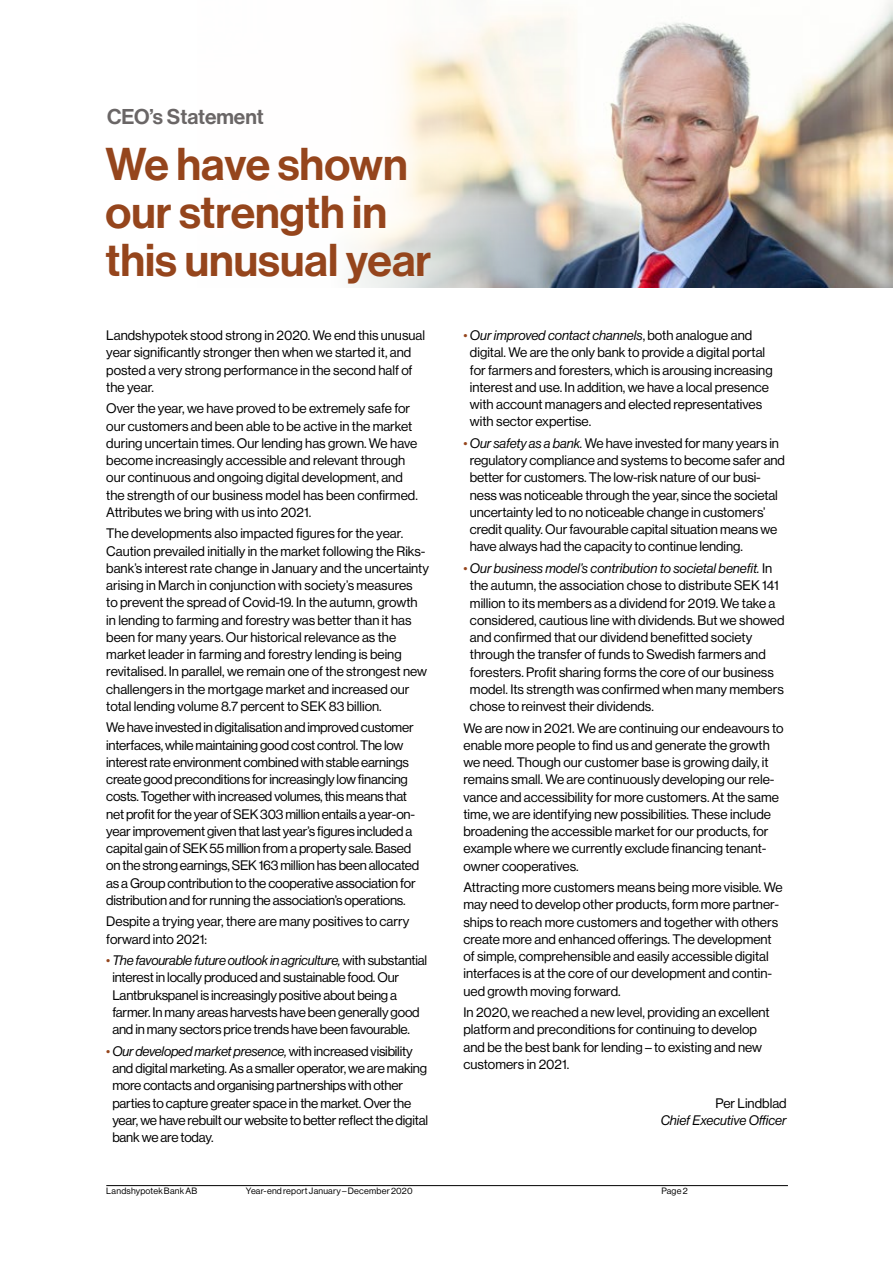
<style>
.page{position:relative;width:893px;height:1263px;background:#fff}
.page>*{position:absolute;margin:0;border:0;box-sizing:border-box;transform-origin:0 0}
.t1{font:45px/48px "N Haas Grotesk DS Std 65 Md";color:#95451c}
.t2{font:21px "N Haas Grotesk DS Std 65 Md";letter-spacing:-.005em;color:#6a6666}
.t3{font:13.5px/17.2px "N Haas Grotesk DS Std 55 Rg";color:#000}
.t4{font:13.5px "N Haas Grotesk DS Std 56 It";letter-spacing:-.01em;color:#000}
.t5{font:9px "N Haas Grotesk DS Std 55 Rg";letter-spacing:.02em;color:#000}
.s1{font-family:"N Haas Grotesk DS Std 55 Rg";color:#95451c}
.s2{font-family:"N Haas Grotesk DS Std 55 Rg"}
.s3{color:#95451c}
.s4{font-family:"N Haas Grotesk DS Std 56 It"}
</style>
<div class="page">
<hr style="left:106px;top:1185px;width:682px;height:1px;background:#000">
<img style="left:356px;top:0;width:537px;height:287px">
<h2 class="t2" style="left:107px;top:104px;width:158px">CEO’s Statement</h2>
<h1 class="t1" style="left:106px;top:141px;width:327px">We have shown our strength in this unusual year</h1>
<p class="t3" style="left:106px;top:327px;width:320px">Landshypotek stood strong in 2020. We end this unusual year significantly stronger then when we started it, and posted a very strong performance in the second half of the year.</p>
<p class="t3" style="left:106px;top:400px;width:313px">Over the year, we have proved to be extremely safe for our customers and been able to be active in the market during uncertain times. Our lending has grown. We have become increasingly accessible and relevant through our continuous and ongoing digital development, and the strength of our business model has been confirmed.<br>Attributes we bring with us into 2021.</p>
<p class="t3" style="left:106px;top:525px;width:324px">The developments also impacted figures for the year.<br>Caution prevailed initially in the market following the Riks&shy;bank’s interest rate change in January and the uncertainty arising in March in conjunction with society’s measures<br>to prevent the spread of Covid-19. In the autumn, growth in lending to farming and forestry was better than it has been for many years. Our historical relevance as the market leader in farming and forestry lending is being revitalised. In parallel, we remain one of the strongest new challengers in the mortgage market and increased our total lending volume 8.7 percent to SEK 83 billion.</p>
<p class="t3" style="left:106px;top:719px;width:314px">We have invested in digitalisation and improved customer interfaces, while maintaining good cost control. The low interest rate environment combined with stable earnings create good preconditions for increasingly low financing costs. Together with increased volumes, this means that net profit for the year of SEK 303 million entails a year-on&shy;year improvement given that last year’s figures included a capital gain of SEK 55 million from a property sale. Based on the strong earnings, SEK 163 million has been allocated as a Group contribution to the cooperative association for distribution and for running the association’s operations.</p>
<p class="t3" style="left:106px;top:913px;width:305px">Despite a trying year, there are many positives to carry forward into 2021:</p>
<p class="t4" style="left:106px;top:953px;width:322px"><span class="s1">•</span> The favourable future outlook in agriculture, <span class="s2">with substantial</span></p>
<p class="t3" style="left:112px;top:969px;width:309px">interest in locally produced and sustainable food. Our Lantbrukspanel is increasingly positive about being a farmer. In many areas harvests have been generally good and in many sectors price trends have been favourable.</p>
<p class="t4" style="left:106px;top:1043px;width:308px"><span class="s1">•</span> Our developed market presence, <span class="s2">with increased visibility</span></p>
<p class="t3" style="left:112px;top:1060px;width:317px">and digital marketing. As a smaller operator, we are making more contacts and organising partnerships with other parties to capture greater space in the market. Over the year, we have rebuilt our website to better reflect the digital bank we are today.</p>
<p class="t4" style="left:463px;top:328px;width:290px"><span class="s1">•</span> Our improved contact channels<span class="s2">, both analogue and</span></p>
<p class="t3" style="left:470px;top:344px;width:304px">digital. We are the only bank to provide a digital portal for farmers and foresters, which is arousing increasing interest and use. In addition, we have a local presence with account managers and elected representatives with sector expertise.</p>
<p class="t3" style="left:470px;top:435px;width:317px;text-indent:-6px"><span class="s3">•</span> <span class="s4">Our safety as a bank.</span> We have invested for many years in regulatory compliance and systems to become safer and better for customers. The low-risk nature of our busi&shy;ness was noticeable through the year, since the societal uncertainty led to no noticeable change in customers’ credit quality. Our favourable capital situation means we have always had the capacity to continue lending.</p>
<p class="t4" style="left:463px;top:561px;width:310px"><span class="s1">•</span> Our business model’s contribution to societal benefit. <span class="s2">In</span></p>
<p class="t3" style="left:470px;top:577px;width:316px">the autumn, the association chose to distribute SEK 141 million to its members as a dividend for 2019. We take a considered, cautious line with dividends. But we showed and confirmed that our dividend benefitted society through the transfer of funds to Swedish farmers and foresters. Profit sharing forms the core of our business model. Its strength was confirmed when many members chose to reinvest their dividends.</p>
<p class="t3" style="left:463px;top:719px;width:322px">We are now in 2021. We are continuing our endeavours to enable more people to find us and generate the growth we need. Though our customer base is growing daily, it remains small. We are continuously developing our rele&shy;vance and accessibility for more customers. At the same time, we are identifying new possibilities. These include broadening the accessible market for our products, for example where we currently exclude financing tenant&shy;owner cooperatives.</p>
<p class="t3" style="left:463px;top:879px;width:321px">Attracting more customers means being more visible. We may need to develop other products, form more partner&shy;ships to reach more customers and together with others create more and enhanced offerings. The development of simple, comprehensible and easily accessible digital interfaces is at the core of our development and contin&shy;ued growth moving forward.</p>
<p class="t3" style="left:463px;top:1004px;width:308px">In 2020, we reached a new level, providing an excellent platform and preconditions for continuing to develop and be the best bank for lending – to existing and new customers in 2021.</p>
<p class="t3" style="left:715px;top:1094px;width:73px">Per Lindblad</p>
<p class="t4" style="left:661px;top:1113px;width:128px">Chief Executive Officer</p>
<p class="t5" style="left:106px;top:1186px;width:92px">Landshypotek Bank AB</p>
<p class="t5" style="left:246px;top:1186px;width:168px">Year-end report January – December 2020</p>
<p class="t5" style="left:661px;top:1186px;width:28px">Page 2</p>
</div>
